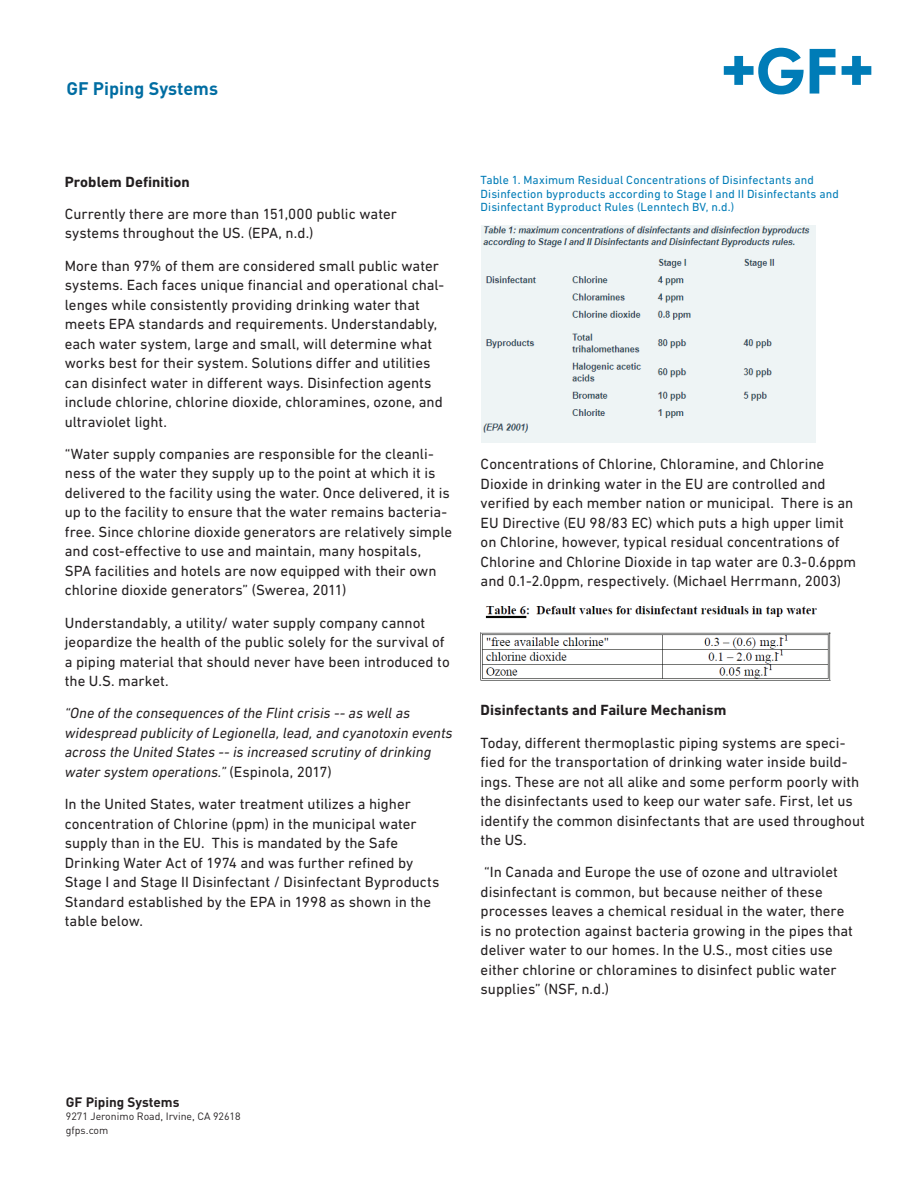
<style>
.page{position:relative;width:918px;height:1188px;background:#fff}
.page>*{position:absolute;margin:0;border:0;box-sizing:border-box;transform-origin:0 0}
.t1{font:700 18px "DIN";color:#006da2}
.t2{font:15px/19.5px "DIN Next W1 G";color:#231f20}
.t3{font:italic 15px/19.5px "DIN Next W1 G";color:#231f20}
.t4{font:700 15px "DIN Next W1 G";letter-spacing:.005em;color:#231f20}
.t5{font:700 13.5px "DIN";color:#231f20}
.t6{font:12px/13.5px "DIN Next W1 G";letter-spacing:.01em;color:#007cb7}
.t7{font:10.5px/13.5px "DIN";color:#231f20}
.s1{font-style:normal}
</style>
<div class="page">
<svg style="left:724px;top:48px;width:80px;height:46px"></svg>
<svg style="left:810px;top:49px;width:25px;height:45px"></svg>
<svg style="left:842px;top:56px;width:29px;height:29px"></svg>
<img style="left:480px;top:606px;width:351px;height:75px">
<img style="left:482px;top:226px;width:333px;height:216px">
<p class="t1" style="left:67px;top:76px;width:153px">GF Piping Systems</p>
<p class="t4" style="left:65px;top:173px;width:127px">Problem Definition</p>
<p class="t2" style="left:65px;top:204px;width:334px">Currently there are more than 151,000 public water systems throughout the US. (EPA, n.d.)</p>
<p class="t2" style="left:65px;top:255px;width:381px">More than 97% of them are considered small public water systems. Each faces unique financial and operational chal&shy;lenges while consistently providing drinking water that meets EPA standards and requirements. Understandably, each water system, large and small, will determine what works best for their system. Solutions differ and utilities can disinfect water in different ways. Disinfection agents include chlorine, chlorine dioxide, chloramines, ozone, and ultraviolet light.</p>
<p class="t2" style="left:65px;top:444px;width:389px">“Water supply companies are responsible for the cleanli&shy;ness of the water they supply up to the point at which it is delivered to the facility using the water. Once delivered, it is up to the facility to ensure that the water remains bacteria&shy;free. Since chlorine dioxide generators are relatively simple and cost-effective to use and maintain, many hospitals,<br>SPA facilities and hotels are now equipped with their own chlorine dioxide generators” (Swerea, 2011)</p>
<p class="t2" style="left:65px;top:612px;width:386px">Understandably, a utility/ water supply company cannot jeopardize the health of the public solely for the survival of a piping material that should never have been introduced to the U.S. market.</p>
<p class="t3" style="left:65px;top:703px;width:389px">“One of the consequences of the Flint crisis -- as well as widespread publicity of Legionella, lead, and cyanotoxin events across the United States -- is increased scrutiny of drinking water system operations.” <span class="s1">(Espinola, 2017)</span></p>
<p class="t2" style="left:65px;top:794px;width:376px">In the United States, water treatment utilizes a higher concentration of Chlorine (ppm) in the municipal water supply than in the EU. This is mandated by the Safe Drinking Water Act of 1974 and was further refined by Stage I and Stage II Disinfectant / Disinfectant Byproducts Standard established by the EPA in 1998 as shown in the table below.</p>
<p class="t6" style="left:481px;top:173px;width:360px">Table 1. Maximum Residual Concentrations of Disinfectants and<br>Disinfection byproducts according to Stage I and II Disinfectants and<br>Disinfectant Byproduct Rules (Lenntech BV, n.d.)</p>
<p class="t2" style="left:481px;top:454px;width:377px">Concentrations of Chlorine, Chloramine, and Chlorine Dioxide in drinking water in the EU are controlled and verified by each member nation or municipal. There is an EU Directive (EU 98/83 EC) which puts a high upper limit on Chlorine, however, typical residual concentrations of Chlorine and Chlorine Dioxide in tap water are 0.3-0.6ppm and 0.1-2.0ppm, respectively. (Michael Herrmann, 2003)</p>
<p class="t4" style="left:481px;top:701px;width:247px">Disinfectants and Failure Mechanism</p>
<p class="t2" style="left:481px;top:733px;width:386px">Today, different thermoplastic piping systems are speci&shy;fied for the transportation of drinking water inside build&shy;ings. These are not all alike and some perform poorly with the disinfectants used to keep our water safe. First, let us identify the common disinfectants that are used throughout the US.</p>
<p class="t2" style="left:481px;top:862px;width:374px">“In Canada and Europe the use of ozone and ultraviolet disinfectant is common, but because neither of these processes leaves a chemical residual in the water, there is no protection against bacteria growing in the pipes that deliver water to our homes. In the U.S., most cities use either chlorine or chloramines to disinfect public water supplies” (NSF, n.d.)</p>
<p class="t5" style="left:66px;top:1093px;width:115px">GF Piping Systems</p>
<p class="t7" style="left:66px;top:1109px;width:176px">9271 Jeronimo Road, Irvine, CA 92618 gfps.com</p>
</div>
